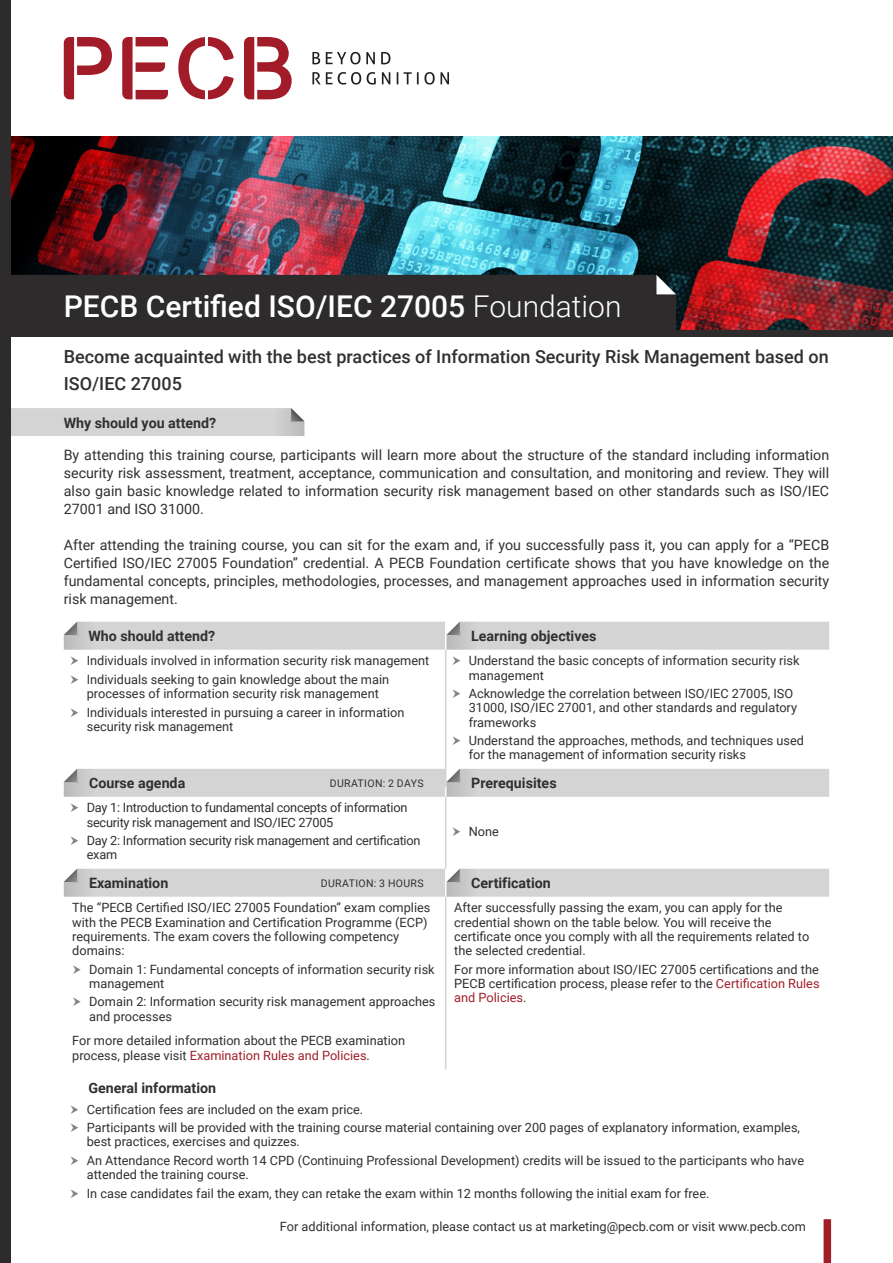
<style>
.page{position:relative;width:893px;height:1263px;background:#fff}
.page>*{position:absolute;margin:0;border:0;box-sizing:border-box;transform-origin:0 0}
.t1{font:500 30px "Roboto";color:#fff}
.t2{font:500 18px/27px "Roboto";color:#312f30}
.t3{font:14.25px/18px "Roboto";color:#312f30;text-align:justify}
.t4{font:700 14.25px "Roboto";color:#312f30}
.Bullet{font:12.75px/14.2px "Roboto";color:#312f30}
.Bullet-2{font:12.75px/14.2px "Roboto";letter-spacing:-.02em;color:#312f30}
.t5{font:10.5px "Roboto";letter-spacing:.035em;color:#312f30}
.s1{font-weight:300}
.s2{color:#a11e29}
</style>
<div class="page">
<img style="left:11px;top:136px;width:882px;height:194px">
<div style="left:824px;top:1219px;width:7px;height:44px;background:#a11e29"></div>
<svg style="left:11px;top:408px;width:293px;height:28px;background:#d3d2d3"></svg>
<hr style="left:445px;top:650px;width:1px;height:137px;background:#d5d4d5">
<hr style="left:445px;top:897px;width:1px;height:173px;background:#d5d4d5">
<hr style="left:445px;top:797px;width:1px;height:72px;background:#d5d4d5">
<svg style="left:64px;top:622px;width:765px;height:28px;background:#d4d3d4"></svg>
<div style="left:64px;top:769px;width:765px;height:28px;background:#d5d4d5"></div>
<svg style="left:64px;top:869px;width:765px;height:28px;background:#d4d3d4"></svg>
<div style="left:0;top:0;width:11px;height:1263px;background:#2e2b2c"></div>
<div style="left:11px;top:275px;width:665px;height:55px;background:#2e2b2c"></div>
<div style="left:0;top:330px;width:893px;height:7px;background:#2e2b2c"></div>
<svg style="left:64px;top:37px;width:48px;height:62px"></svg>
<svg style="left:122px;top:37px;width:46px;height:62px"></svg>
<svg style="left:178px;top:37px;width:56px;height:62px"></svg>
<svg style="left:244px;top:37px;width:48px;height:62px"></svg>
<svg style="left:312px;top:52px;width:8px;height:12px"></svg>
<svg style="left:326px;top:52px;width:49px;height:12px"></svg>
<svg style="left:381px;top:52px;width:9px;height:12px"></svg>
<svg style="left:312px;top:72px;width:49px;height:13px"></svg>
<svg style="left:367px;top:72px;width:9px;height:13px"></svg>
<svg style="left:382px;top:72px;width:8px;height:12px"></svg>
<svg style="left:397px;top:72px;width:1px;height:12px"></svg>
<svg style="left:404px;top:72px;width:45px;height:13px"></svg>
<p class="t1" style="left:64px;top:285px;width:559px">PECB Certified ISO/IEC 27005 <span class="s1">Foundation</span></p>
<p class="t2" style="left:64px;top:342px;width:766px">Become acquainted with the best practices of Information Security Risk Management based on<br>ISO/IEC 27005</p>
<p class="t4" style="left:64px;top:412px;width:154px">Why should you attend?</p>
<p class="t3" style="left:64px;top:445px;width:767px">By attending this training course, participants will learn more about the structure of the standard including information security risk assessment, treatment, acceptance, communication and consultation, and monitoring and review. They will also gain basic knowledge related to information security risk management based on other standards such as ISO/IEC 27001 and ISO 31000.</p>
<p class="t3" style="left:64px;top:535px;width:767px">After attending the training course, you can sit for the exam and, if you successfully pass it, you can apply for a “PECB Certified ISO/IEC 27005 Foundation” credential. A PECB Foundation certificate shows that you have knowledge on the fundamental concepts, principles, methodologies, processes, and management approaches used in information security risk management.</p>
<p class="t4" style="left:88px;top:626px;width:128px">Who should attend?</p>
<p class="t4" style="left:471px;top:626px;width:127px">Learning objectives</p>
<p class="Bullet" style="left:87px;top:653px;width:344px">Individuals involved in information security risk management</p>
<p class="Bullet" style="left:87px;top:672px;width:304px">Individuals seeking to gain knowledge about the main processes of information security risk management</p>
<p class="Bullet" style="left:87px;top:704px;width:319px">Individuals interested in pursuing a career in information security risk management</p>
<p class="Bullet" style="left:469px;top:653px;width:332px">Understand the basic concepts of information security risk management</p>
<p class="Bullet" style="left:469px;top:686px;width:330px">Acknowledge the correlation between ISO/IEC 27005, ISO<br>31000, ISO/IEC 27001, and other standards and regulatory frameworks</p>
<p class="Bullet" style="left:469px;top:733px;width:337px">Understand the approaches, methods, and techniques used for the management of information security risks</p>
<p class="t4" style="left:89px;top:773px;width:98px">Course agenda</p>
<p class="t5" style="left:330px;top:776px;width:95px">DURATION: 2 DAYS</p>
<p class="t4" style="left:471px;top:773px;width:87px">Prerequisites</p>
<p class="Bullet-2" style="left:87px;top:800px;width:322px">Day 1: Introduction to fundamental concepts of information security risk management and ISO/IEC 27005</p>
<p class="Bullet-2" style="left:87px;top:833px;width:335px">Day 2: Information security risk management and certification exam</p>
<p class="Bullet" style="left:469px;top:824px;width:32px">None</p>
<p class="t4" style="left:89px;top:873px;width:81px">Examination</p>
<p class="t5" style="left:321px;top:875px;width:104px">DURATION: 3 HOURS</p>
<p class="t4" style="left:471px;top:873px;width:81px">Certification</p>
<p class="Bullet" style="left:72px;top:900px;width:360px">The “PECB Certified ISO/IEC 27005 Foundation” exam complies with the PECB Examination and Certification Programme (ECP) requirements. The exam covers the following competency domains:</p>
<p class="Bullet" style="left:89px;top:961px;width:347px">Domain 1: Fundamental concepts of information security risk management</p>
<p class="Bullet" style="left:89px;top:994px;width:348px">Domain 2: Information security risk management approaches and processes</p>
<p class="Bullet" style="left:72px;top:1032px;width:334px;line-height:15.3px">For more detailed information about the PECB examination process, please visit <span class="s2">Examination Rules and Policies</span>.</p>
<p class="t4" style="left:88px;top:1077px;width:129px">General information</p>
<p class="Bullet" style="left:454px;top:900px;width:356px">After successfully passing the exam, you can apply for the credential shown on the table below. You will receive the certificate once you comply with all the requirements related to the selected credential.</p>
<p class="Bullet" style="left:454px;top:961px;width:367px;text-align:justify">For more information about ISO/IEC 27005 certifications and the PECB certification process, please refer to the <span class="s2">Certification Rules and Policies</span>.</p>
<p class="Bullet" style="left:87px;top:1101px;width:278px">Certification fees are included on the exam price.</p>
<p class="Bullet" style="left:87px;top:1120px;width:715px">Participants will be provided with the training course material containing over 200 pages of explanatory information, examples, best practices, exercises and quizzes.</p>
<p class="Bullet" style="left:87px;top:1153px;width:719px">An Attendance Record worth 14 CPD (Continuing Professional Development) credits will be issued to the participants who have attended the training course.</p>
<p class="Bullet" style="left:87px;top:1185px;width:624px">In case candidates fail the exam, they can retake the exam within 12 months following the initial exam for free.</p>
<p class="Bullet" style="left:280px;top:1219px;width:528px">For additional information, please contact us at marketing@pecb.com or visit www.pecb.com</p>
</div>
